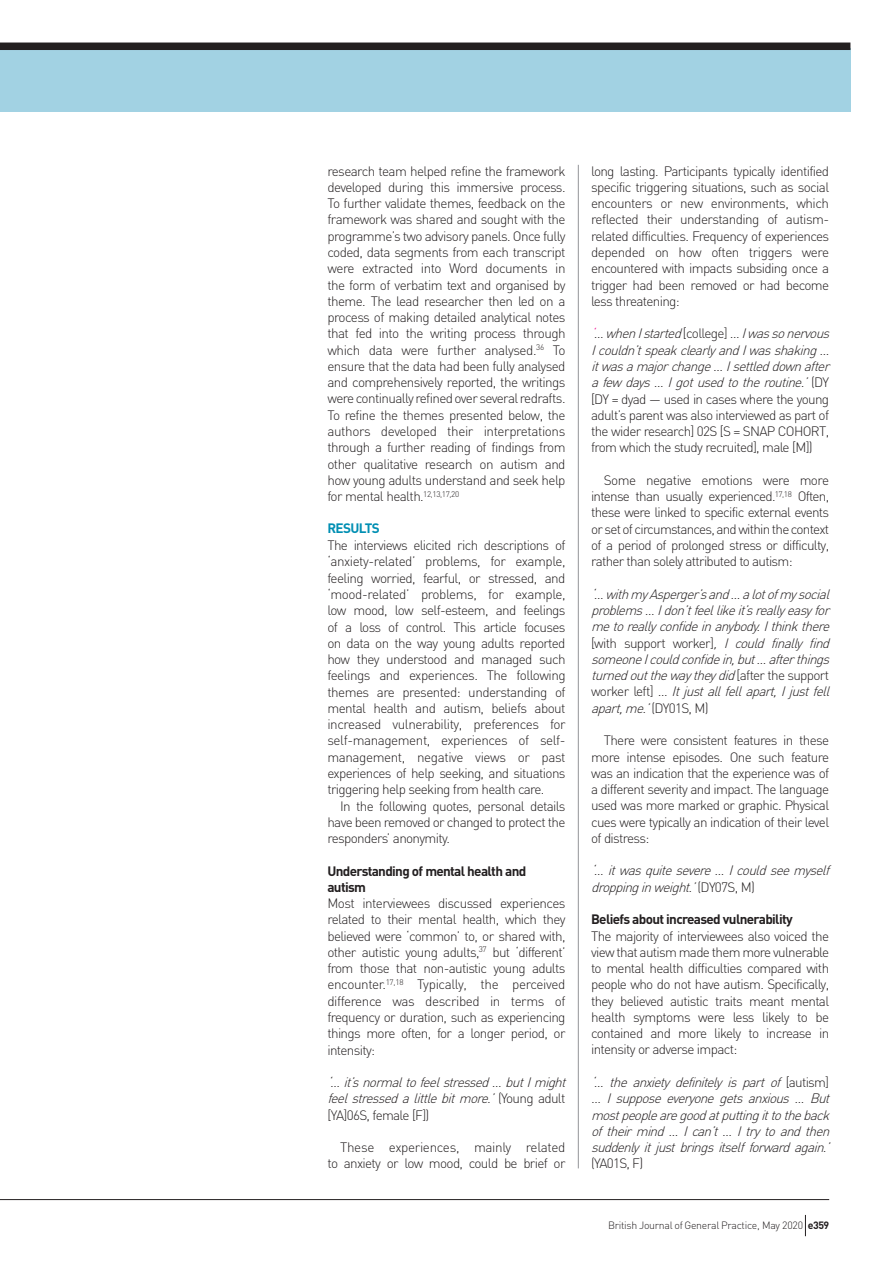
<style>
.page{position:relative;width:893px;height:1263px;background:#fff}
.page>*{position:absolute;margin:0;border:0;box-sizing:border-box;transform-origin:0 0}
.t1{font:300 13.5px/16.2px "DIN";letter-spacing:-.05em;color:#231f20;text-align:justify}
.t2{font:italic 300 13.5px/16.2px "DIN";color:#231f20}
.t3{font:700 13.5px/16.2px "DIN";letter-spacing:-.05em;color:#231f20}
.t4{font:700 13.5px "DIN";letter-spacing:-.05em;color:#008fb3}
.t5{font:300 10.5px "DIN";letter-spacing:-.025em;color:#231f20}
.s1{font-style:normal}
.s2{font-style:italic;color:#ed028c}
.s3{font-style:italic}
.s4{font-weight:700}
</style>
<div class="page">
<div style="left:0;top:48px;width:850px;height:64px;background:#a2d2e3"></div>
<div style="left:0;top:43px;width:850px;height:7px;background:#231f20"></div>
<hr style="left:578px;top:165px;width:1px;height:1003px;background:#939598">
<hr style="left:0;top:1199px;width:829px;height:1px;background:#231f20">
<svg style="left:805px;top:1215px;width:1px;height:21px"></svg>
<p class="t1" style="left:327px;top:163px;width:240px">research team helped refine the framework developed during this immersive process.<br>To further validate themes, feedback on the framework was shared and sought with the programme’s two advisory panels. Once fully coded, data segments from each transcript were extracted into Word documents in the form of verbatim text and organised by theme. The lead researcher then led on a process of making detailed analytical notes that fed into the writing process through which data were further analysed.<sup>36</sup> To ensure that the data had been fully analysed and comprehensively reported, the writings were continually refined over several redrafts.<br>To refine the themes presented below, the authors developed their interpretations through a further reading of findings from other qualitative research on autism and how young adults understand and seek help for mental health.<sup>12,13,17,20</sup></p>
<p class="t4" style="left:327px;top:519px;width:54px">RESULTS</p>
<p class="t1" style="left:327px;top:537px;width:240px">The interviews elicited rich descriptions of ‘anxiety-related’ problems, for example, feeling worried, fearful, or stressed, and ‘mood-related’ problems, for example, low mood, low self-esteem, and feelings of a loss of control. This article focuses on data on the way young adults reported how they understood and managed such feelings and experiences. The following themes are presented: understanding of mental health and autism, beliefs about increased vulnerability, preferences for self-management, experiences of self&shy;management, negative views or past experiences of help seeking, and situations triggering help seeking from health care.</p>
<p class="t1" style="left:327px;top:797px;width:240px;text-indent:13px">In the following quotes, personal details have been removed or changed to protect the responders’ anonymity.</p>
<p class="t3" style="left:327px;top:862px;width:200px">Understanding of mental health and autism</p>
<p class="t1" style="left:327px;top:895px;width:240px">Most interviewees discussed experiences related to their mental health, which they believed were ‘common’ to, or shared with, other autistic young adults,<sup>37</sup> but ‘different’ from those that non-autistic young adults encounter.<sup>17,18</sup> Typically, the perceived difference was described in terms of frequency or duration, such as experiencing things more often, for a longer period, or intensity:</p>
<p class="t2" style="left:327px;top:1074px;width:244px">‘…it’snormaltofeelstressed…butImight feelstressedalittlebitmore.’<span class="s1">( Yo u n g a d u l t [YA]06S, female [F])</span></p>
<p class="t1" style="left:327px;top:1139px;width:240px;text-align:right">These experiences, mainly related to anxiety or low mood, could be brief or</p>
<p class="t1" style="left:591px;top:163px;width:240px">long lasting. Participants typically identified specific triggering situations, such as social encounters or new environments, which reflected their understanding of autism&shy;related difficulties. Frequency of experiences depended on how often triggers were encountered with impacts subsiding once a trigger had been removed or had become less threatening:</p>
<p class="t1" style="left:591px;top:325px;width:244px;text-align:left"><span class="s2">‘</span><span class="s3">…whenIstarted</span>[ c o l l e g e ] <span class="s3">…Iwassonervous Icouldn’tspeakclearlyandIwasshaking… itwasamajorchange…Isettleddownafter afewdays…Igotusedtotheroutine.’</span>( D Y [DY = dyad — used in cases where the young adult’s parent was also interviewed as part of the wider research] 02S [S = SNAP COHORT, from which the study recruited], male [M])</p>
<p class="t1" style="left:591px;top:472px;width:240px;text-indent:13px">Some negative emotions were more intense than usually experienced.<sup>17,18</sup> Often, these were linked to specific external events or set of circumstances, and within the context of a period of prolonged stress or difficulty, rather than solely attributed to autism:</p>
<p class="t2" style="left:591px;top:586px;width:244px">‘…withmyAsperger’sand…alotofmysocial problems…Idon’tfeellikeit’sreallyeasyfor metoreallyconfideinanybody.Ithinkthere <span class="s1">[with support worker]</span>, I could finally find someoneIcouldconfidein,but…afterthings turnedoutthewaytheydid<span class="s1">[ a f t e r t h e s u p p o rt w o r k e r l e f t ]</span> …Itjustallfellapart,Ijustfell apart,me.’<span class="s1">( DY0 1 S , M )</span></p>
<p class="t1" style="left:591px;top:732px;width:240px;text-indent:13px">There were consistent features in these more intense episodes. One such feature was an indication that the experience was of a different severity and impact. The language used was more marked or graphic. Physical cues were typically an indication of their level of distress:</p>
<p class="t2" style="left:591px;top:862px;width:244px">‘…itwasquitesevere…Icouldseemyself droppinginweight.’<span class="s1">( D Y 0 7 S , M )</span></p>
<p class="t3" style="left:591px;top:911px;width:203px">Beliefs about increased vulnerability</p>
<p class="t1" style="left:591px;top:927px;width:240px">The majority of interviewees also voiced the view that autism made them more vulnerable to mental health difficulties compared with people who do not have autism. Specifically, they believed autistic traits meant mental health symptoms were less likely to be contained and more likely to increase in intensity or adverse impact:</p>
<p class="t2" style="left:591px;top:1074px;width:244px">‘… the anxiety definitely is part of <span class="s1">[ a u t i s m ] </span>… I suppose everyone gets anxious … But mostpeoplearegoodatputtingittotheback oftheirmind…Ican’t…Itrytoandthen suddenlyitjustbringsitselfforwardagain.’</p>
<p class="t1" style="left:591px;top:1155px;width:54px">(YA01S, F)</p>
<p class="t5" style="left:608px;top:1219px;width:223px">British Journal of General Practice, May 2020 <span class="s4">e359</span></p>
</div>
